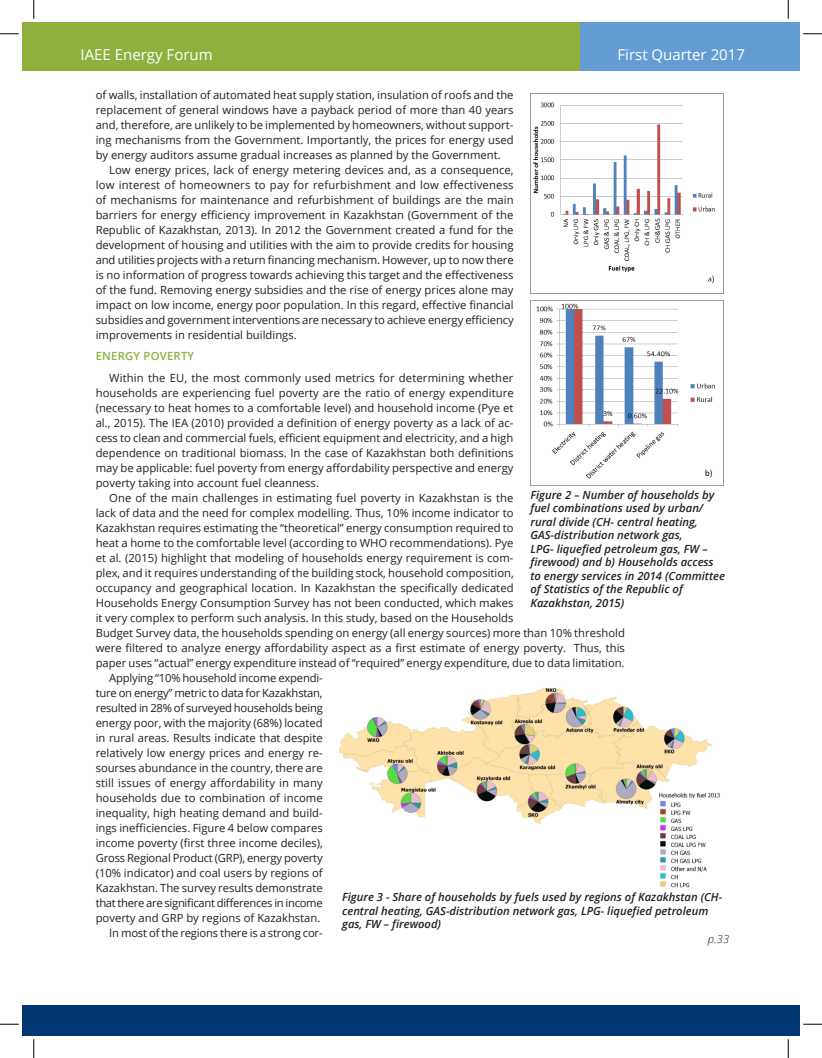
<style>
.page{position:relative;width:822px;height:1058px;background:#fff}
.page>*{position:absolute;margin:0;border:0;box-sizing:border-box;transform-origin:0 0}
.t1{font:15px "Open Sans";color:#fff}
.t2{font:11.25px/15px "Open Sans";color:#231f20;text-align:justify}
.t3{font:italic 600 11.25px/13.5px "Open Sans";color:#231f20}
.t4{font:11.25px "Open Sans";letter-spacing:-.02em;color:#231f20}
.t5{font:11.25px "Open Sans";letter-spacing:-.025em;color:#231f20}
.t6{font:600 11.25px "Open Sans";letter-spacing:.02em;color:#8faf3e}
.t7{font:italic 300 11.25px "Open Sans";color:#231f20}
</style>
<div class="page">
<div style="left:22px;top:1004px;width:12px;height:31px;background:#013874"></div>
<div style="left:22px;top:22px;width:12px;height:49px;background:#8faf3e"></div>
<div style="left:34px;top:1004px;width:765px;height:31px;background:#013874"></div>
<div style="left:34px;top:22px;width:546px;height:49px;background:#8faf3e"></div>
<div style="left:580px;top:22px;width:219px;height:49px;background:#639dd4"></div>
<img style="left:339px;top:687px;width:381px;height:201px">
<img style="left:530px;top:93px;width:192px;height:200px">
<img style="left:530px;top:300px;width:193px;height:186px">
<svg style="left:0;top:33px;width:19px;height:2px"></svg>
<svg style="left:803px;top:33px;width:18px;height:2px"></svg>
<svg style="left:0;top:1023px;width:19px;height:2px"></svg>
<svg style="left:803px;top:1023px;width:18px;height:2px"></svg>
<svg style="left:33px;top:0;width:2px;height:19px"></svg>
<svg style="left:33px;top:1039px;width:2px;height:19px"></svg>
<svg style="left:787px;top:0;width:1px;height:19px"></svg>
<svg style="left:787px;top:1039px;width:1px;height:19px"></svg>
<h1 class="t1" style="left:80px;top:44px;width:134px">IAEE Energy Forum</h1>
<h1 class="t1" style="left:617px;top:44px;width:129px">First Quarter 2017</h1>
<p class="t2" style="left:96px;top:87px;width:419px">of walls, installation of automated heat supply station, insulation of roofs and the replacement of general windows have a payback period of more than 40 years and, therefore, are unlikely to be implemented by homeowners, without support&shy;ing mechanisms from the Government. Importantly, the prices for energy used by energy auditors assume gradual increases as planned by the Government.</p>
<p class="t2" style="left:96px;top:162px;width:419px;text-indent:14px">Low energy prices, lack of energy metering devices and, as a consequence, low interest of homeowners to pay for refurbishment and low effectiveness of mechanisms for maintenance and refurbishment of buildings are the main barriers for energy efficiency improvement in Kazakhstan (Government of the Republic of Kazakhstan, 2013). In 2012 the Government created a fund for the development of housing and utilities with the aim to provide credits for housing and utilities projects with a return financing mechanism. However, up to now there is no information of progress towards achieving this target and the effectiveness of the fund. Removing energy subsidies and the rise of energy prices alone may impact on low income, energy poor population. In this regard, effective financial subsidies and government interventions are necessary to achieve energy efficiency improvements in residential buildings.</p>
<p class="t6" style="left:96px;top:348px;width:100px">ENERGY POVERTY</p>
<p class="t2" style="left:96px;top:370px;width:419px;text-indent:14px">Within the EU, the most commonly used metrics for determining whether households are experiencing fuel poverty are the ratio of energy expenditure (necessary to heat homes to a comfortable level) and household income (Pye et al., 2015). The IEA (2010) provided a definition of energy poverty as a lack of ac&shy;cess to clean and commercial fuels, efficient equipment and electricity, and a high dependence on traditional biomass. In the case of Kazakhstan both definitions may be applicable: fuel poverty from energy affordability perspective and energy poverty taking into account fuel cleanness.</p>
<p class="t2" style="left:109px;top:490px;width:405px">One of the main challenges in estimating fuel poverty in Kazakhstan is the</p>
<p class="t2" style="left:96px;top:505px;width:419px">lack of data and the need for complex modelling. Thus, 10% income indicator to</p>
<p class="t2" style="left:96px;top:520px;width:419px">Kazakhstan requires estimating the “theoretical” energy consumption required to</p>
<p class="t2" style="left:96px;top:535px;width:419px">heat a home to the comfortable level (according to WHO recommendations). Pye</p>
<p class="t2" style="left:96px;top:550px;width:419px">et al. (2015) highlight that modeling of households energy requirement is com-</p>
<p class="t2" style="left:96px;top:565px;width:419px">plex, and it requires understanding of the building stock, household composition,</p>
<p class="t2" style="left:96px;top:580px;width:419px">occupancy and geographical location. In Kazakhstan the specifically dedicated</p>
<p class="t2" style="left:96px;top:595px;width:419px">Households Energy Consumption Survey has not been conducted, which makes</p>
<p class="t2" style="left:96px;top:610px;width:419px">it very complex to perform such analysis. In this study, based on the Households</p>
<p class="t2" style="left:96px;top:625px;width:530px">Budget Survey data, the households spending on energy (all energy sources) more than 10% threshold</p>
<p class="t2" style="left:96px;top:640px;width:530px">were filtered to analyze energy affordability aspect as a first estimate of energy poverty. Thus, this</p>
<p class="t2" style="left:96px;top:655px;width:530px">paper uses “actual” energy expenditure instead of “required” energy expenditure, due to data limitation.</p>
<p class="t4" style="left:109px;top:670px;width:215px">Applying “10% household income expendi-</p>
<p class="t4" style="left:96px;top:685px;width:228px">ture on energy” metric to data for Kazakhstan,</p>
<p class="t4" style="left:96px;top:700px;width:228px">resulted in 28% of surveyed households being</p>
<p class="t2" style="left:96px;top:715px;width:228px">energy poor, with the majority (68%) located</p>
<p class="t2" style="left:96px;top:730px;width:228px">in rural areas. Results indicate that despite</p>
<p class="t2" style="left:96px;top:745px;width:228px">relatively low energy prices and energy re-</p>
<p class="t2" style="left:96px;top:760px;width:228px">sourses abundance in the country, there are</p>
<p class="t2" style="left:96px;top:775px;width:228px">still issues of energy affordability in many</p>
<p class="t2" style="left:96px;top:790px;width:228px">households due to combination of income</p>
<p class="t2" style="left:96px;top:805px;width:228px">inequality, high heating demand and build-</p>
<p class="t2" style="left:96px;top:820px;width:228px">ings inefficiencies. Figure 4 below compares</p>
<p class="t2" style="left:96px;top:835px;width:228px">income poverty (first three income deciles),</p>
<p class="t4" style="left:96px;top:850px;width:228px">Gross Regional Product (GRP), energy poverty</p>
<p class="t2" style="left:96px;top:865px;width:228px">(10% indicator) and coal users by regions of</p>
<p class="t2" style="left:96px;top:880px;width:228px">Kazakhstan. The survey results demonstrate</p>
<p class="t5" style="left:96px;top:895px;width:228px">that there are significant differences in income</p>
<p class="t2" style="left:96px;top:910px;width:226px">poverty and GRP by regions of Kazakhstan.</p>
<p class="t2" style="left:109px;top:925px;width:215px">In most of the regions there is a strong cor-</p>
<p class="t3" style="left:530px;top:488px;width:196px">Figure 2 – Number of households by fuel combinations used by urban/ rural divide (CH- central heating,<br>GAS-distribution network gas,<br>LPG- liquefied petroleum gas, FW – firewood) and b) Households access to energy services in 2014 (Committee of Statistics of the Republic of<br>Kazakhstan, 2015)</p>
<p class="t3" style="left:342px;top:890px;width:381px">Figure 3 - Share of households by fuels used by regions of Kazakhstan (CH&shy;central heating, GAS-distribution network gas, LPG- liquefied petroleum gas, FW – firewood)</p>
<p class="t7" style="left:707px;top:931px;width:23px">p.33</p>
</div>
